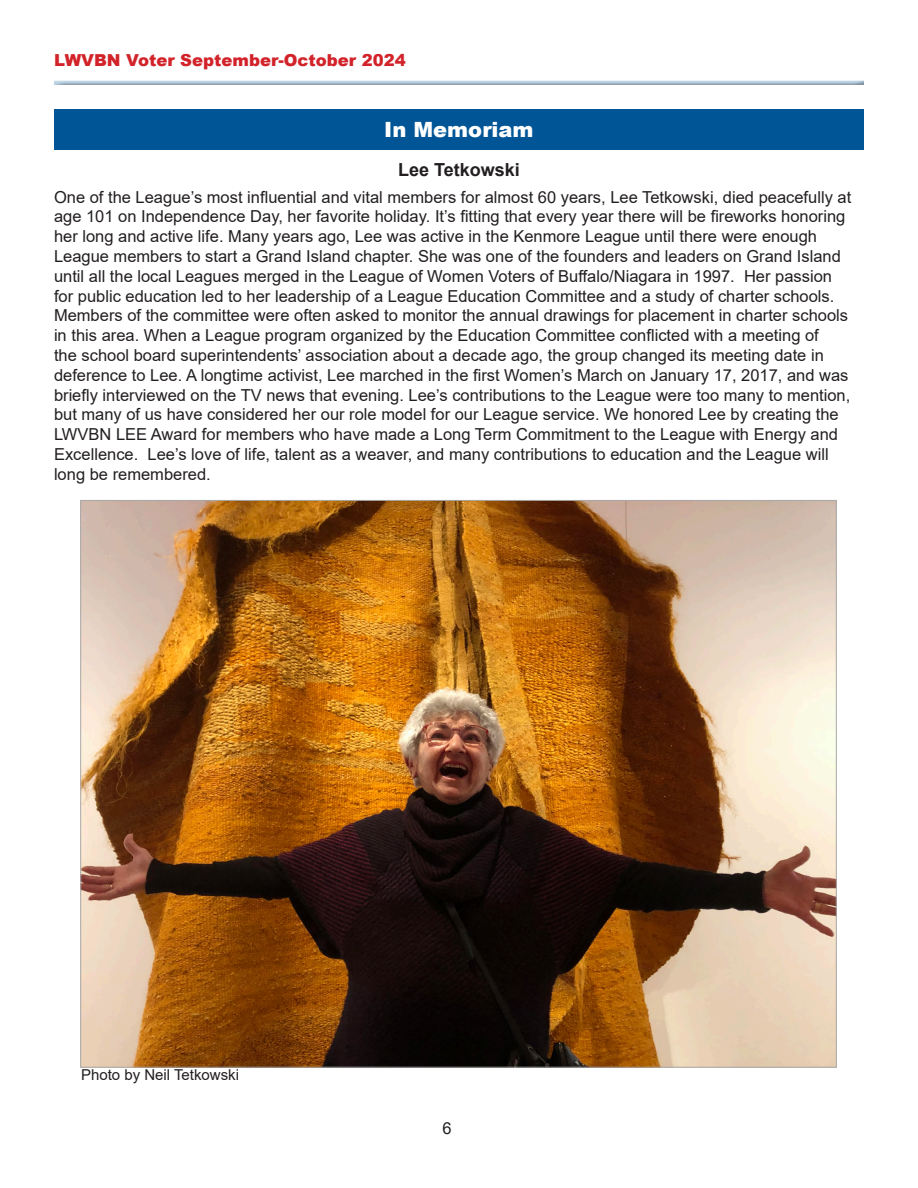
<style>
.page{position:relative;width:918px;height:1188px;background:#fff}
.page>*{position:absolute;margin:0;border:0;box-sizing:border-box;transform-origin:0 0}
.Box_Heading{font:900 21px "Arial";color:#fff}
.t1{font:700 18px "Arial";color:#231f20}
.t2{font:16.5px/19.8px "Arial";color:#231f20}
.t3{font:900 16.5px "Arial";color:#d2232a}
.Main_Text{font:15px "Arial";color:#231f20}
</style>
<div class="page">
<div style="left:54px;top:79px;width:811px;height:7px;background:#231f20;opacity:.75"></div>
<div style="left:54px;top:109px;width:810px;height:41px;background:#005596"></div>
<img style="left:83px;top:502px;width:752px;height:563px">
<p class="t3" style="left:54px;top:48px;width:353px">LWVBN Voter September-October 2024</p>
<p class="Box_Heading" style="left:384px;top:114px;width:151px">In Memoriam</p>
<p class="t1" style="left:398px;top:157px;width:123px">Lee Tetkowski</p>
<p class="t2" style="left:54px;top:187px;width:799px">One of the League’s most influential and vital members for almost 60 years, Lee Tetkowski, died peacefully at age 101 on Independence Day, her favorite holiday. It’s fitting that every year there will be fireworks honoring her long and active life. Many years ago, Lee was active in the Kenmore League until there were enough League members to start a Grand Island chapter. She was one of the founders and leaders on Grand Island until all the local Leagues merged in the League of Women Voters of Buffalo/Niagara in 1997. Her passion for public education led to her leadership of a League Education Committee and a study of charter schools.<br>Members of the committee were often asked to monitor the annual drawings for placement in charter schools in this area. When a League program organized by the Education Committee conflicted with a meeting of<br>the school board superintendents’ association about a decade ago, the group changed its meeting date in deference to Lee. A longtime activist, Lee marched in the first Women’s March on January 17, 2017, and was briefly interviewed on the TV news that evening. Lee’s contributions to the League were too many to mention, but many of us have considered her our role model for our League service. We honored Lee by creating the LWVBN LEE Award for members who have made a Long Term Commitment to the League with Energy and Excellence. Lee’s love of life, talent as a weaver, and many contributions to education and the League will long be remembered.</p>
<p class="Main_Text" style="left:81px;top:1065px;width:160px">Photo by Neil Tetkowski</p>
<p class="t2" style="left:442px;top:1118px;width:11px">6</p>
</div>
